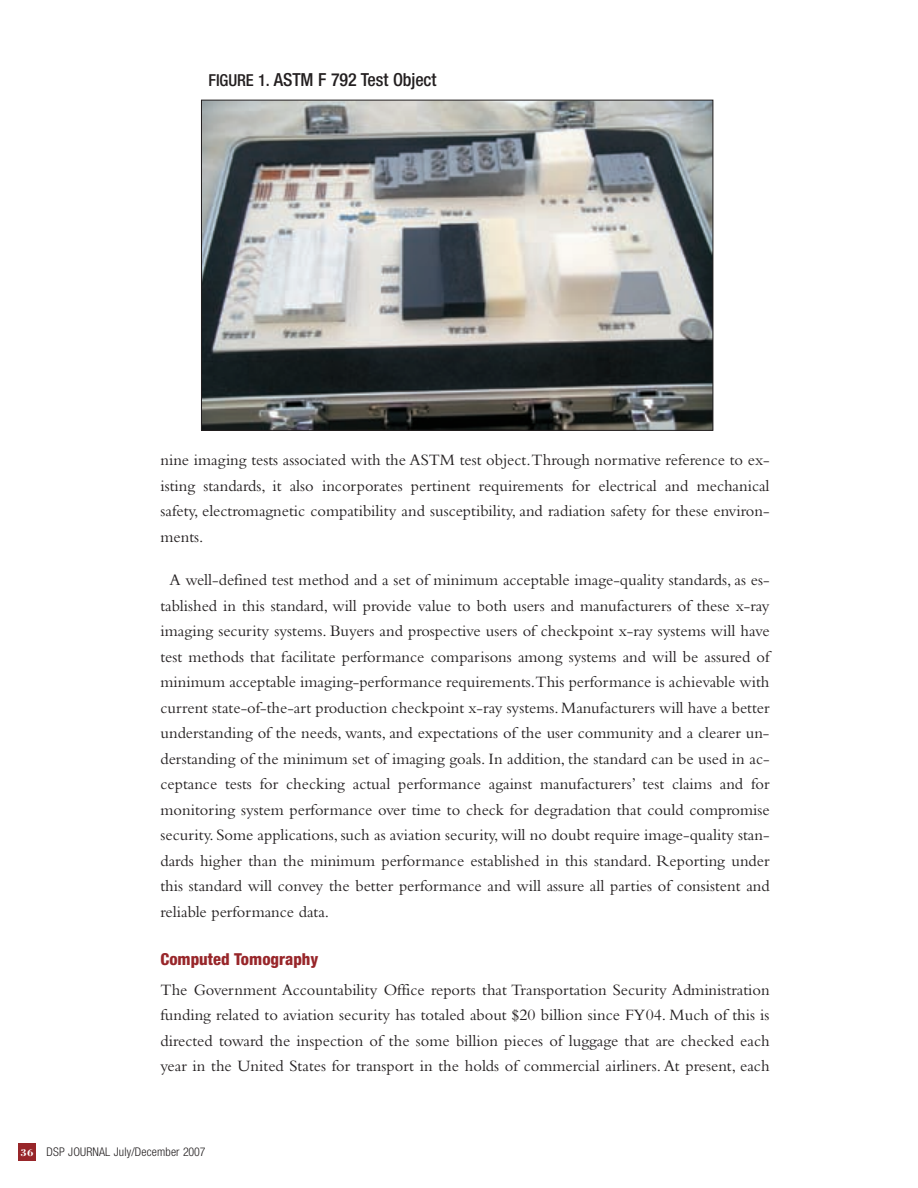
<style>
.page{position:relative;width:918px;height:1188px;background:#fff}
.page>*{position:absolute;margin:0;border:0;box-sizing:border-box;transform-origin:0 0}
.t1{font:500 condensed 18px "Helvetica Neue";letter-spacing:-.005em;color:#231f20}
.t2{font:16.5px/25.5px "Bembo";color:#231f20;text-align:justify}
.t3{font:800 condensed 16.5px "Helvetica Neue";color:#98262a}
.t4{font:300 condensed 12px "Helvetica Neue";letter-spacing:.015em;color:#231f20}
.s1{font-size:16.5px}
.s2{font-family:"Bodoni";font-weight:700;font-stretch:normal;font-size:10.5px;color:#fff}
</style>
<div class="page">
<div style="left:18px;top:1143px;width:18px;height:18px;background:#98262a"></div>
<img style="left:203px;top:102px;width:508px;height:327px">
<p class="t1" style="left:208px;top:73px;width:230px"><span class="s1">FIGURE 1.</span> ASTM F 792 Test Object</p>
<p class="t2" style="left:160px;top:449px;width:611px">nine imaging tests associated with the ASTM test object.Through normative reference to ex&shy;isting standards, it also incorporates pertinent requirements for electrical and mechanical safety, electromagnetic compatibility and susceptibility, and radiation safety for these environ&shy;ments.</p>
<p class="t2" style="left:160px;top:569px;width:611px;text-indent:9px">A well-defined test method and a set of minimum acceptable image-quality standards, as es&shy;tablished in this standard, will provide value to both users and manufacturers of these x-ray imaging security systems. Buyers and prospective users of checkpoint x-ray systems will have test methods that facilitate performance comparisons among systems and will be assured of minimum acceptable imaging-performance requirements.This performance is achievable with current state-of-the-art production checkpoint x-ray systems. Manufacturers will have a better understanding of the needs, wants, and expectations of the user community and a clearer un&shy;derstanding of the minimum set of imaging goals. In addition, the standard can be used in ac&shy;ceptance tests for checking actual performance against manufacturers’ test claims and for monitoring system performance over time to check for degradation that could compromise security. Some applications, such as aviation security, will no doubt require image-quality stan&shy;dards higher than the minimum performance established in this standard. Reporting under this standard will convey the better performance and will assure all parties of consistent and reliable performance data.</p>
<p class="t3" style="left:160px;top:953px;width:159px">Computed Tomography</p>
<p class="t2" style="left:160px;top:978px;width:611px">The Government Accountability Office reports that Transportation Security Administration funding related to aviation security has totaled about $20 billion since FY04. Much of this is directed toward the inspection of the some billion pieces of luggage that are checked each year in the United States for transport in the holds of commercial airliners. At present, each</p>
<p class="t4" style="left:21px;top:1147px;width:186px"><span class="s2">36</span> DSP JOURNAL July/December 2007</p>
</div>
